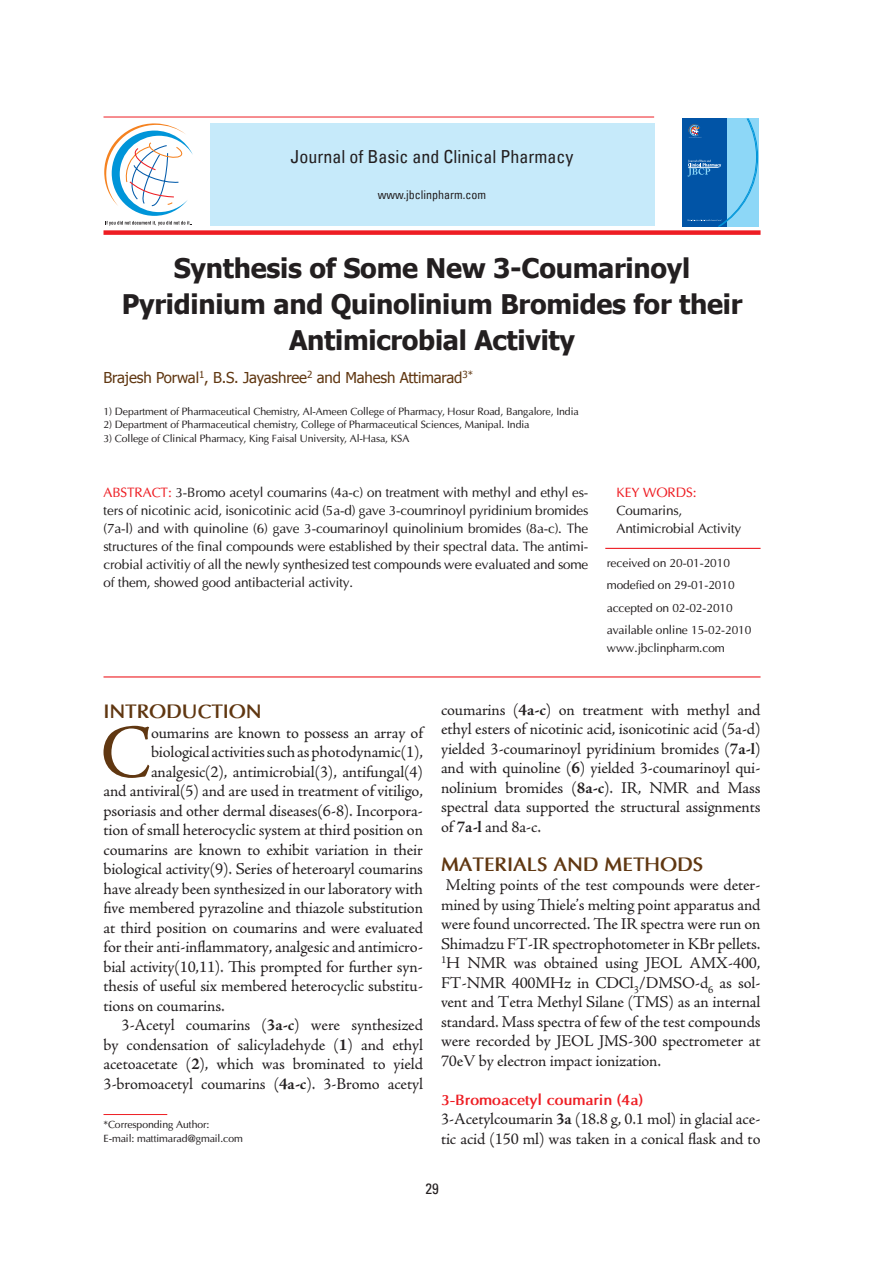
<style>
.page{position:relative;width:893px;height:1263px;background:#fff}
.page>*{position:absolute;margin:0;border:0;box-sizing:border-box;transform-origin:0 0}
.t1{font:76.2px "Adobe Jenson Pro";color:#603711}
.t2{font:700 27px/36px "Tahoma";letter-spacing:-.01em;color:#231f20;text-align:center}
.t3{font:700 19.5px "Optima";letter-spacing:-.01em;color:#603711}
.t4{font:condensed 18px "Univers LT";color:#231f20}
.t5{font:16.5px/19.5px "Adobe Jenson Pro";letter-spacing:-.01em;color:#231f20;text-align:justify}
.t6{font:15px "Tahoma";letter-spacing:-.01em;color:#603711}
.t7{font:700 15px "Optima";letter-spacing:-.01em;color:#ee1d23}
.t8{font:condensed 15px "Univers LT";color:#231f20}
.t9{font:13.5px/18px "Optima";letter-spacing:-.01em;color:#231f20;text-align:justify}
.t10{font:13.5px "Optima";letter-spacing:-.01em;color:#ee1d23}
.t11{font:12px/22.5px "Optima";letter-spacing:-.01em;color:#231f20}
.t12{font:condensed 12px "Univers LT";color:#231f20}
.t13{font:10.5px/13.5px "Optima";letter-spacing:-.01em;color:#231f20}
.s1{color:#ee1d23}
.s2{font-weight:700}
</style>
<div class="page">
<div style="left:210px;top:123px;width:444px;height:102px;background:#c6eafa"></div>
<hr style="left:104px;top:117px;width:550px;height:1px;background:#ee1d23">
<div style="left:104px;top:230px;width:656px;height:5px;background:#ee1d23"></div>
<svg style="left:104px;top:123px;width:89px;height:102px"></svg>
<div style="left:682px;top:118px;width:45px;height:108px;background:#0154a6"></div>
<svg style="left:687px;top:118px;width:71px;height:109px"></svg>
<hr style="left:103px;top:676px;width:657px;height:1px;background:#ee1d23">
<hr style="left:605px;top:548px;width:155px;height:1px;background:#ee1d23">
<hr style="left:103px;top:1114px;width:64px;height:1px;background:#ee1d23">
<p class="t4" style="left:291px;top:145px;width:284px">Journal of Basic and Clinical Pharmacy</p>
<p class="t12" style="left:378px;top:187px;width:110px">www.jbclinpharm.com</p>
<h2 class="t2" style="left:122px;top:248px;width:622px">Synthesis of Some New 3-Coumarinoyl<br>Pyridinium and Quinolinium Bromides for their<br>Antimicrobial Activity</h2>
<p class="t6" style="left:104px;top:367px;width:371px">Brajesh Porwal<sup>1</sup>, B.S. Jayashree<sup>2</sup> and Mahesh Attimarad<sup>3*</sup></p>
<p class="t13" style="left:104px;top:404px;width:477px">1) Department of Pharmaceutical Chemistry, Al-Ameen College of Pharmacy, Hosur Road, Bangalore, India</p>
<p class="t13" style="left:104px;top:418px;width:427px">2) Department of Pharmaceutical chemistry, College of Pharmaceutical Sciences, Manipal. India</p>
<p class="t13" style="left:104px;top:431px;width:307px">3) College of Clinical Pharmacy, King Faisal University, Al-Hasa, KSA</p>
<p class="t9" style="left:104px;top:483px;width:486px;text-indent:57px"><span class="s1">t:</span> 3-Bromo acetyl coumarins (4a-c) on treatment with methyl and ethyl es&shy;ters of nicotinic acid, isonicotinic acid (5a-d) gave 3-coumrinoyl pyridinium bromides (7a-l) and with quinoline (6) gave 3-coumarinoyl quinolinium bromides (8a-c). The structures of the final compounds were established by their spectral data. The antimi&shy;crobial activitiy of all the newly synthesized test compounds were evaluated and some of them, showed good antibacterial activity.</p>
<p class="t10" style="left:616px;top:484px;width:60px">Key words</p>
<p class="t10" style="left:693px;top:484px;width:5px">:</p>
<p class="t10" style="left:104px;top:484px;width:41px">Abstrac</p>
<p class="t9" style="left:616px;top:501px;width:126px">Coumarins,<br>Antimicrobial Activity</p>
<p class="t11" style="left:607px;top:551px;width:146px">received on 20-01-2010 modefied on 29-01-2010 accepted on 02-02-2010 available online 15-02-2010</p>
<p class="t11" style="left:607px;top:637px;width:120px">www.jbclinpharm.com</p>
<p class="t3" style="left:104px;top:699px;width:160px">Introduction</p>
<h1 class="t1" style="left:100px;top:709px;width:53px">C</h1>
<p class="t5" style="left:151px;top:723px;width:274px">oumarins are known to possess an array of</p>
<p class="t5" style="left:151px;top:742px;width:274px">biological activities such as photodynamic(1),</p>
<p class="t5" style="left:151px;top:762px;width:273px">analgesic(2), antimicrobial(3), antifungal(4)</p>
<p class="t5" style="left:103px;top:781px;width:321px">and antiviral(5) and are used in treatment of vitiligo,</p>
<p class="t5" style="left:103px;top:801px;width:321px">psoriasis and other dermal diseases(6-8). Incorpora-</p>
<p class="t5" style="left:103px;top:820px;width:321px">tion of small heterocyclic system at third position on</p>
<p class="t5" style="left:103px;top:840px;width:321px">coumarins are known to exhibit variation in their</p>
<p class="t5" style="left:103px;top:859px;width:321px">biological activity(9). Series of heteroaryl coumarins</p>
<p class="t5" style="left:103px;top:879px;width:321px">have already been synthesized in our laboratory with</p>
<p class="t5" style="left:103px;top:898px;width:321px">five membered pyrazoline and thiazole substitution</p>
<p class="t5" style="left:103px;top:918px;width:321px">at third position on coumarins and were evaluated</p>
<p class="t5" style="left:103px;top:937px;width:321px">for their anti-inflammatory, analgesic and antimicro-</p>
<p class="t5" style="left:103px;top:957px;width:321px">bial activity(10,11). This prompted for further syn-</p>
<p class="t5" style="left:103px;top:976px;width:321px">thesis of useful six membered heterocyclic substitu-</p>
<p class="t5" style="left:103px;top:996px;width:123px">tions on coumarins.</p>
<p class="t5" style="left:121px;top:1015px;width:303px">3-Acetyl coumarins (<span class="s2">3a-c</span>) were synthesized</p>
<p class="t5" style="left:103px;top:1035px;width:321px">by condensation of salicyladehyde (<span class="s2">1</span>) and ethyl</p>
<p class="t5" style="left:103px;top:1054px;width:321px">acetoacetate (<span class="s2">2</span>), which was brominated to yield</p>
<p class="t5" style="left:103px;top:1074px;width:321px">3-bromoacetyl coumarins (<span class="s2">4a-c</span>). 3-Bromo acetyl</p>
<p class="t13" style="left:103px;top:1118px;width:141px">*Corresponding Author:<br>E-mail: mattimarad@gmail.com</p>
<p class="t5" style="left:441px;top:700px;width:321px">coumarins (<span class="s2">4a-c</span>) on treatment with methyl and ethyl esters of nicotinic acid, isonicotinic acid (5a-d) yielded 3-coumarinoyl pyridinium bromides (<span class="s2">7a-l</span>) and with quinoline (<span class="s2">6</span>) yielded 3-coumarinoyl qui&shy;nolinium bromides (<span class="s2">8a-c</span>). IR, NMR and Mass spectral data supported the structural assignments of <span class="s2">7a-l</span> and 8a-c.</p>
<p class="t3" style="left:441px;top:852px;width:264px">MATERIALS AND METHODS</p>
<p class="t5" style="left:441px;top:876px;width:321px;text-indent:5px">Melting points of the test compounds were deter&shy;mined by using Thiele’s melting point apparatus and were found uncorrected. The IR spectra were run on Shimadzu FT-IR spectrophotometer in KBr pellets.<br><sup>1</sup>H NMR was obtained using JEOL AMX-400, FT-NMR 400MHz in CDCl<sub>3</sub>/DMSO-d<sub>6</sub> as sol&shy;vent and Tetra Methyl Silane (TMS) as an internal standard. Mass spectra of few of the test compounds were recorded by JEOL JMS-300 spectrometer at 70eV by electron impact ionization.</p>
<p class="t7" style="left:441px;top:1091px;width:204px">3-Bromoacetyl coumarin (4a)</p>
<p class="t5" style="left:441px;top:1110px;width:321px">3-Acetylcoumarin <span class="s2">3a</span> (18.8 g, 0.1 mol) in glacial ace&shy;tic acid (150 ml) was taken in a conical flask and to</p>
<p class="t8" style="left:425px;top:1179px;width:15px">29</p>
</div>
